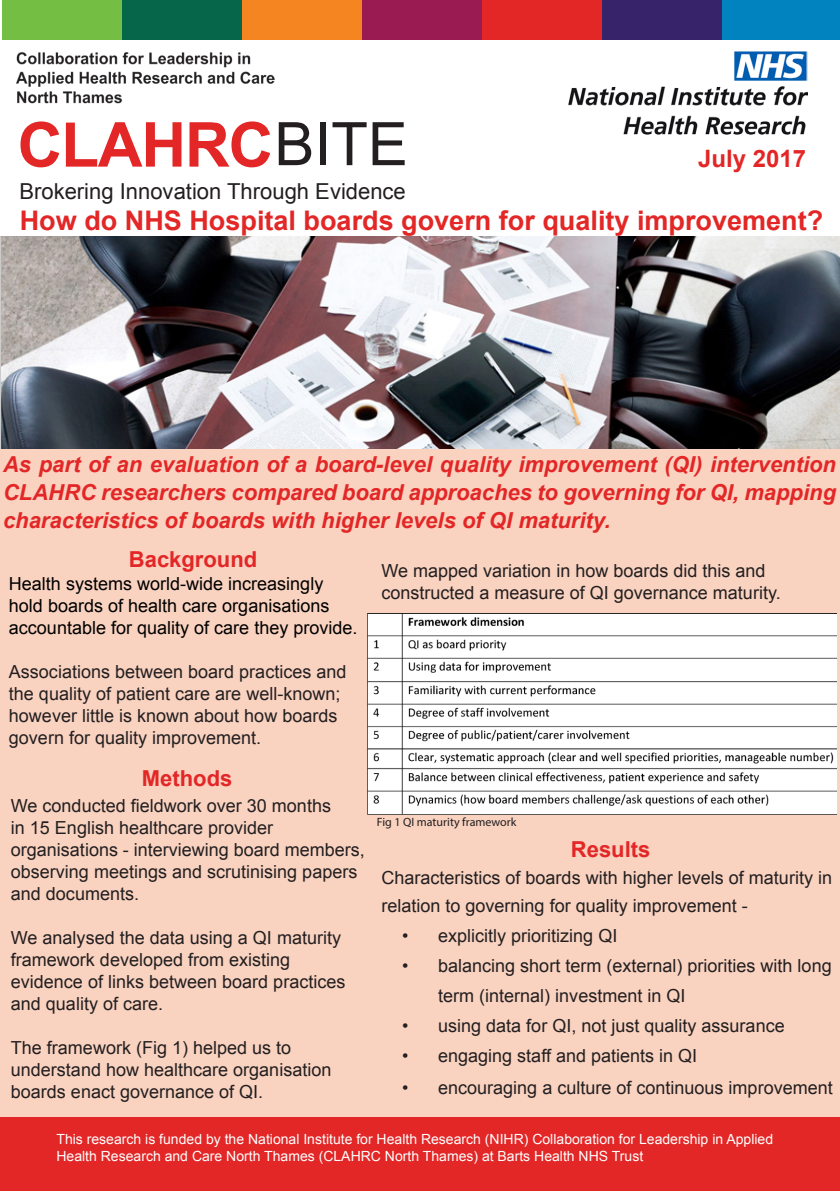
<style>
.page{position:relative;width:840px;height:1191px;background:#fff}
.page>*{position:absolute;margin:0;border:0;box-sizing:border-box;transform-origin:0 0}
.t1{font:700 62px "Arial";letter-spacing:-.02em;color:#e32626}
.t2{font:700 27px "Arial";color:#e32626}
.t3{font:700 24px "Arial";color:#e32626}
.t4{font:italic 700 22px/28px "Arial";color:#e32626;text-align:justify}
.t5{font:22px "Arial";color:#231f20}
.t6{font:700 22px "Arial";color:#e32626}
.t7{font:18px/22px "Arial";color:#231f20}
.t8{font:18px/22px "Arial";color:#000}
.t9{font:14px/16.8px "Arial";color:#fff}
.t10{font:12px "Myriad Pro";color:#231f20}
.s1{font-weight:400;font-size:60px;color:#231f20}
</style>
<div class="page">
<div style="left:0;top:449px;width:839px;height:685px;background:#f9d2c0"></div>
<div style="left:0;top:1117px;width:839px;height:74px;background:#e32626"></div>
<img style="left:568px;top:51px;width:239px;height:84px">
<img style="left:0;top:237px;width:839px;height:211px">
<div style="left:2px;top:0;width:120px;height:40px;background:#74bf43"></div>
<div style="left:122px;top:0;width:120px;height:40px;background:#066649"></div>
<div style="left:242px;top:0;width:120px;height:40px;background:#f58520"></div>
<div style="left:362px;top:0;width:120px;height:40px;background:#991b52"></div>
<div style="left:482px;top:0;width:120px;height:40px;background:#e32626"></div>
<div style="left:602px;top:0;width:119px;height:40px;background:#36236a"></div>
<div style="left:721px;top:0;width:118px;height:40px;background:#0083bf"></div>
<img style="left:17px;top:52px;width:257px;height:52px">
<img style="left:367px;top:613px;width:468px;height:201px">
<p class="t1" style="left:18px;top:103px;width:391px">CLAHRC<span class="s1">BITE</span></p>
<p class="t5" style="left:19px;top:176px;width:388px">Brokering Innovation Through Evidence</p>
<p class="t2" style="left:20px;top:202px;width:804px">How do NHS Hospital boards govern for quality improvement?</p>
<p class="t3" style="left:697px;top:143px;width:110px">July 2017</p>
<p class="t4" style="left:3px;top:451px;width:834px">As part of an evaluation of a board-level quality improvement (QI) intervention CLAHRC researchers compared board approaches to governing for QI, mapping characteristics of boards with higher levels of QI maturity.</p>
<p class="t6" style="left:129px;top:544px;width:130px">Background</p>
<p class="t8" style="left:9px;top:573px;width:350px">Health systems world-wide increasingly hold boards of health care organisations accountable for quality of care they provide.</p>
<p class="t7" style="left:9px;top:661px;width:339px">Associations between board practices and the quality of patient care are well-known; however little is known about how boards govern for quality improvement.</p>
<p class="t6" style="left:142px;top:764px;width:92px">Methods</p>
<p class="t7" style="left:11px;top:794px;width:355px">We conducted fieldwork over 30 months<br>in 15 English healthcare provider organisations - interviewing board members, observing meetings and scrutinising papers and documents.</p>
<p class="t7" style="left:11px;top:926px;width:336px">We analysed the data using a QI maturity framework developed from existing evidence of links between board practices and quality of care.</p>
<p class="t7" style="left:11px;top:1036px;width:322px">The framework (Fig 1) helped us to understand how healthcare organisation boards enact governance of QI.</p>
<p class="t7" style="left:381px;top:560px;width:400px">We mapped variation in how boards did this and constructed a measure of QI governance maturity.</p>
<p class="t10" style="left:376px;top:815px;width:141px">Fig 1 QI maturity framework</p>
<p class="t6" style="left:570px;top:834px;width:81px">Results</p>
<p class="t7" style="left:381px;top:864px;width:452px;line-height:28px">Characteristics of boards with higher levels of maturity in relation to governing for quality improvement -</p>
<p class="t7" style="left:402px;top:925px;width:217px">• explicitly prioritizing QI</p>
<p class="t7" style="left:438px;top:951px;width:395px;line-height:30px;text-indent:-36px">• balancing short term (external) priorities with long term (internal) investment in QI</p>
<p class="t7" style="left:402px;top:1015px;width:384px">• using data for QI, not just quality assurance</p>
<p class="t7" style="left:402px;top:1045px;width:296px">• engaging staff and patients in QI</p>
<p class="t7" style="left:402px;top:1077px;width:432px">• encouraging a culture of continuous improvement</p>
<p class="t9" style="left:56px;top:1131px;width:717px">This research is funded by the National Institute for Health Research (NIHR) Collaboration for Leadership in Applied<br>Health Research and Care North Thames (CLAHRC North Thames) at Barts Health NHS Trust</p>
</div>
